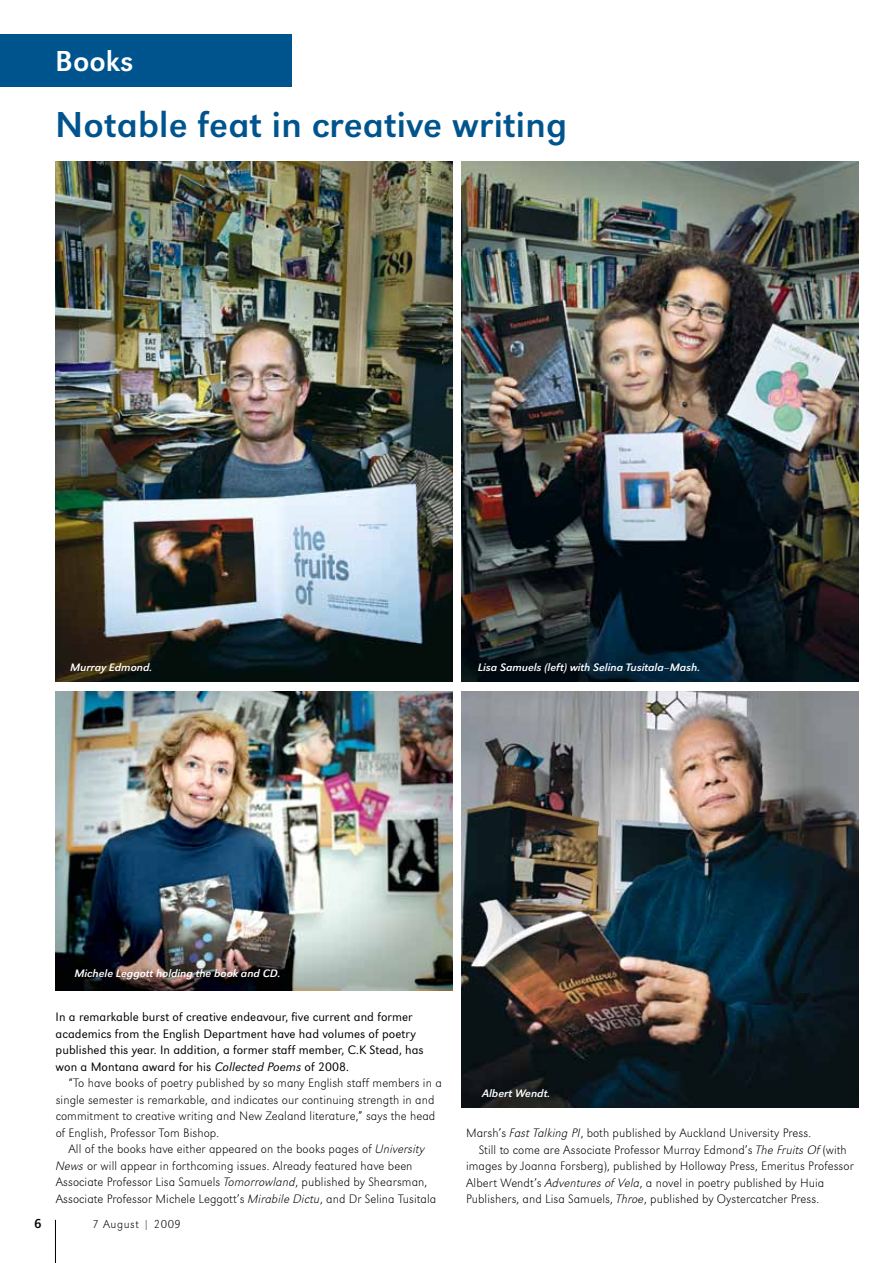
<style>
.page{position:relative;width:893px;height:1263px;background:#fff}
.page>*{position:absolute;margin:0;border:0;box-sizing:border-box;transform-origin:0 0}
.t1{font:37.5px "Grot Macron Reg";letter-spacing:.005em;color:#00548e}
.t2{font:30px "Grot Macron Reg";color:#fff}
.t3{font:13.5px "Grot Macron Reg";color:#000}
.t4{font:12.75px/16.5px "Grot Macron Extra Lt";letter-spacing:.005em;color:#000}
.t5{font:300 12.75px/16.5px "Grot Macron";letter-spacing:.005em;color:#000}
.t6{font:12px "Grot Macron Extra Lt";letter-spacing:.05em;color:#000}
.t7{font:11.25px "Grot Macron Reg Ita";color:#fff}
.s1{font-family:"Grot Macron Light Ita";font-weight:400}
.s2{font-family:"Grot Macron Extra Lt Ita"}
</style>
<div class="page">
<hr style="left:55px;top:1220px;width:1px;height:43px;background:#000">
<div style="left:0;top:34px;width:292px;height:52px;background:#00548e"></div>
<img style="left:462px;top:162px;width:397px;height:520px">
<img style="left:55px;top:162px;width:397px;height:520px">
<img style="left:462px;top:692px;width:396px;height:416px">
<img style="left:56px;top:692px;width:396px;height:298px">
<h2 class="t2" style="left:55px;top:43px;width:80px">Books</h2>
<h1 class="t1" style="left:55px;top:103px;width:513px">Notable feat in creative writing</h1>
<p class="t7" style="left:70px;top:660px;width:84px">Murray Edmond.</p>
<p class="t7" style="left:478px;top:660px;width:224px">Lisa Samuels (left) with Selina Tusitala–Mash.</p>
<p class="t7" style="left:74px;top:967px;width:208px">Michele Leggott holding the book and CD.</p>
<p class="t5" style="left:56px;top:1009px;width:370px">In a remarkable burst of creative endeavour, five current and former academics from the English Department have had volumes of poetry published this year. In addition, a former staff member, C.K Stead, has won a Montana award for his <span class="s1">Collected Poems</span> of 2008.</p>
<p class="t4" style="left:56px;top:1075px;width:388px;text-indent:13px">“To have books of poetry published by so many English staff members in a single semester is remarkable, and indicates our continuing strength in and commitment to creative writing and N ew Zealand literature,” says the head of English, Professor Tom Bishop.</p>
<p class="t4" style="left:56px;top:1141px;width:382px;text-indent:13px">All of the books have either appeared on the books pages of <span class="s2">University News</span> or will appear in forthcoming issues. Already featured have been Associate Professor Lisa Samuels <span class="s2">Tomorrowland</span>, published by Shearsman, Associate Professor Michele Leggott’s <span class="s2">Mirabile Dictu</span>, and Dr Selina Tusitala</p>
<p class="t3" style="left:34px;top:1216px;width:9px">6</p>
<p class="t6" style="left:93px;top:1217px;width:90px">7 August | 2009</p>
<p class="t7" style="left:482px;top:1086px;width:69px">Albert Wendt.</p>
<p class="t4" style="left:466px;top:1125px;width:346px">Marsh’s <span class="s2">Fast Talking PI</span>, both published by Auckland University Press.</p>
<p class="t4" style="left:479px;top:1141px;width:369px">Still to come are Associate Professor Murray Edmond’s <span class="s2">The Fruits Of</span> (with</p>
<p class="t4" style="left:466px;top:1158px;width:389px">images by Joanna Forsberg), published by H olloway Press, Emeritus Professor</p>
<p class="t4" style="left:466px;top:1174px;width:360px">Albert Wendt’s <span class="s2">Adventures of Vela</span>, a novel in poetry published by H uia</p>
<p class="t4" style="left:466px;top:1191px;width:354px">Publishers, and Lisa Samuels, <span class="s2">Throe</span>, published by Oystercatcher Press.</p>
</div>
